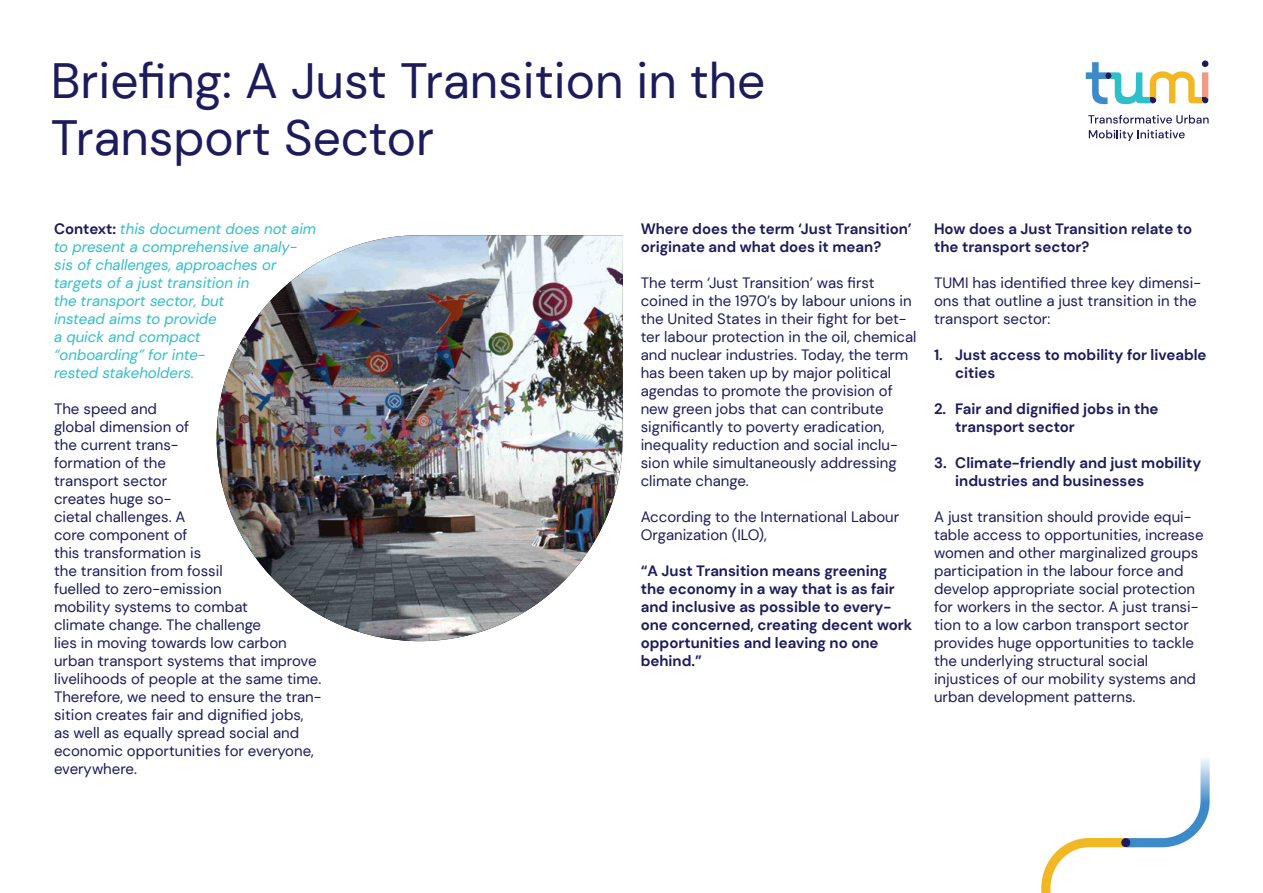
<style>
.page{position:relative;width:1263px;height:893px;background:#fff}
.page>*{position:absolute;margin:0;border:0;box-sizing:border-box;transform-origin:0 0}
.t1{font:49.5px/57px "DM Sans";color:#1d1b5c}
.t2{font:15px/18px "DM Sans";color:#1d1b5c}
.t3{font:700 15px/18px "DM Sans";color:#1d1b5c}
.t4{font:italic 15px/18px "DM Sans";color:#2fbfc8}
.s1{font-weight:700;font-style:normal;color:#1d1b5c}
</style>
<div class="page">
<svg style="left:1088px;top:115px;width:121px;height:9px"></svg>
<svg style="left:1089px;top:130px;width:96px;height:11px"></svg>
<div style="left:1202px;top:60px;width:6px;height:7px;background:#1d1b5c;border-radius:50%"></div>
<svg style="left:1086px;top:62px;width:122px;height:42px"></svg>
<img style="left:217px;top:235px;width:406px;height:406px">
<svg style="left:1041px;top:759px;width:169px;height:134px"></svg>
<div style="left:1121px;top:838px;width:9px;height:9px;background:#1d1b5c;border-radius:50%"></div>
<h1 class="t1" style="left:51px;top:52px;width:716px">Briefing: A Just Transition in the<br>Transport Sector</h1>
<p class="t4" style="left:54px;top:220px;width:264px"><span class="s1">Context:</span> this document does not aim to present a comprehensive analy&shy;sis of challenges, approaches or targets of a just transition in<br>the transport sector, but<br>instead aims to provide<br>a quick and compact<br>“onboarding” for inte-<br>rested stakeholders.</p>
<p class="t2" style="left:54px;top:400px;width:269px">The speed and<br>global dimension of<br>the current trans-<br>formation of the<br>transport sector<br>creates huge so-<br>cietal challenges. A<br>core component of<br>this transformation is<br>the transition from fossil<br>fuelled to zero-emission<br>mobility systems to combat<br>climate change. The challenge<br>lies in moving towards low carbon urban transport systems that improve livelihoods of people at the same time.<br>Therefore, we need to ensure the tran&shy;sition creates fair and dignified jobs, as well as equally spread social and economic opportunities for everyone, everywhere.</p>
<p class="t3" style="left:641px;top:220px;width:273px">Where does the term ‘Just Transition’ originate and what does it mean?</p>
<p class="t2" style="left:641px;top:274px;width:277px">The term ‘Just Transition’ was first coined in the 1970’s by labour unions in the United States in their fight for bet&shy;ter labour protection in the oil, chemical and nuclear industries. Today, the term has been taken up by major political agendas to promote the provision of new green jobs that can contribute significantly to poverty eradication, inequality reduction and social inclu&shy;sion while simultaneously addressing climate change.</p>
<p class="t2" style="left:641px;top:508px;width:260px">According to the International Labour<br>Organization (ILO),</p>
<p class="t3" style="left:641px;top:562px;width:273px">“A Just Transition means greening the economy in a way that is as fair and inclusive as possible to every&shy;one concerned, creating decent work opportunities and leaving no one behind.”</p>
<p class="t3" style="left:934px;top:220px;width:260px">How does a Just Transition relate to the transport sector?</p>
<p class="t2" style="left:934px;top:274px;width:268px">TUMI has identified three key dimensi&shy;ons that outline a just transition in the transport sector:</p>
<p class="t3" style="left:955px;top:346px;width:253px;text-indent:-21px">1. Just access to mobility for liveable cities</p>
<p class="t3" style="left:955px;top:400px;width:205px;text-indent:-21px">2. Fair and dignified jobs in the transport sector</p>
<p class="t3" style="left:955px;top:454px;width:248px;text-indent:-21px">3. Climate-friendly and just mobility industries and businesses</p>
<p class="t2" style="left:934px;top:508px;width:271px">A just transition should provide equi&shy;table access to opportunities, increase women and other marginalized groups participation in the labour force and develop appropriate social protection for workers in the sector. A just transi&shy;tion to a low carbon transport sector provides huge opportunities to tackle the underlying structural social injustices of our mobility systems and urban development patterns.</p>
</div>
